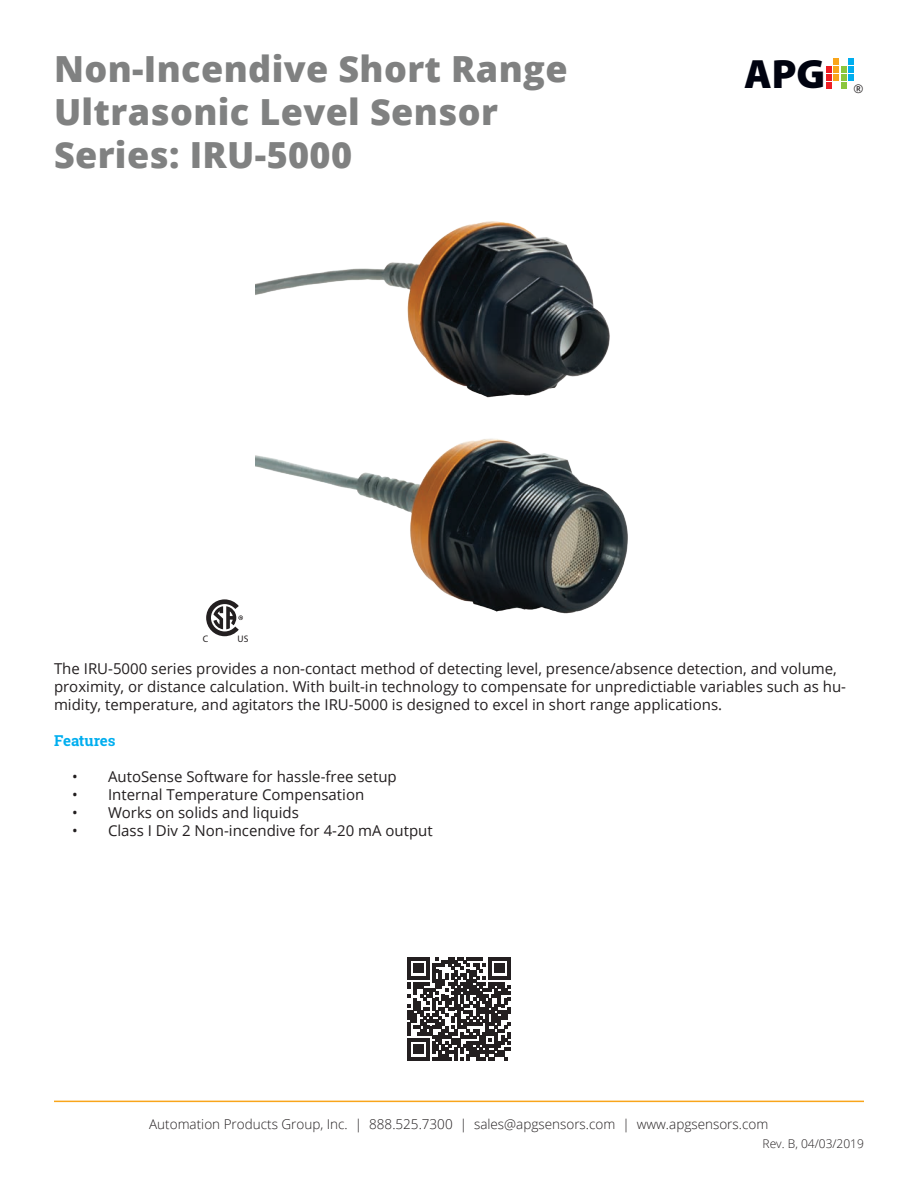
<style>
.page{position:relative;width:918px;height:1188px;background:#fff}
.page>*{position:absolute;margin:0;border:0;box-sizing:border-box;transform-origin:0 0}
.t1{font:900 41.1px "Myriad Pro";color:#000310}
.t2{font:800 36px/43.2px "Open Sans";letter-spacing:.01em;color:#808181}
.t3{font:15px/18px "Open Sans";color:#231f20}
.t4{font:700 15px "Roboto Slab";color:#00aeef}
.t5{font:300 13.5px "Open Sans";color:#231f20}
.t6{font:300 12px "Open Sans";color:#231f20}
.t7{font:12px "Open Sans";color:#231f20}
.t8{font:9.45px "Myriad Pro";color:#231f20}
</style>
<div class="page">
<hr style="left:54px;top:1101px;width:810px;height:1px;background:#f9a51b">
<div style="left:826px;top:82px;width:6px;height:7px;background:#ee1d23"></div>
<div style="left:826px;top:66px;width:6px;height:7px;background:#ee1d23"></div>
<div style="left:826px;top:74px;width:6px;height:7px;background:#ee1d23"></div>
<svg style="left:834px;top:58px;width:5px;height:23px"></svg>
<div style="left:841px;top:82px;width:6px;height:7px;background:#8bc63e"></div>
<div style="left:841px;top:66px;width:6px;height:7px;background:#8bc63e"></div>
<div style="left:841px;top:74px;width:6px;height:7px;background:#8bc63e"></div>
<div style="left:848px;top:74px;width:6px;height:7px;background:#00aeef"></div>
<div style="left:848px;top:58px;width:6px;height:7px;background:#00aeef"></div>
<div style="left:848px;top:66px;width:6px;height:7px;background:#00aeef"></div>
<svg style="left:408px;top:957px;width:102px;height:103px"></svg>
<svg style="left:206px;top:599px;width:37px;height:37px"></svg>
<img style="left:256px;top:221px;width:354px;height:177px">
<img style="left:256px;top:438px;width:372px;height:176px">
<h2 class="t2" style="left:54px;top:45px;width:515px">Non-Incendive Short Range<br>Ultrasonic Level Sensor<br>Series: IRU-5000</h2>
<h1 class="t1" style="left:744px;top:47px;width:83px">APG</h1>
<p class="t7" style="left:854px;top:81px;width:11px">®</p>
<p class="t8" style="left:203px;top:633px;width:7px">C</p>
<p class="t8" style="left:238px;top:633px;width:12px">US</p>
<p class="t3" style="left:54px;top:659px;width:793px">The IRU-5000 series provides a non-contact method of detecting level, presence/absence detection, and volume, proximity, or distance calculation. With built-in technology to compensate for unpredictiable variables such as hu&shy;midity, temperature, and agitators the IRU-5000 is designed to excel in short range applications.</p>
<p class="t4" style="left:54px;top:730px;width:63px">Features</p>
<p class="t3" style="left:72px;top:767px;width:326px">• AutoSense Software for hassle-free setup</p>
<p class="t3" style="left:72px;top:785px;width:294px">• Internal Temperature Compensation</p>
<p class="t3" style="left:72px;top:803px;width:229px">• Works on solids and liquids</p>
<p class="t3" style="left:72px;top:821px;width:362px">• Class I Div 2 Non-incendive for 4-20 mA output</p>
<p class="t5" style="left:149px;top:1115px;width:621px">Automation Products Group, Inc. | 888.525.7300 | sales@apgsensors.com | www.apgsensors.com</p>
<p class="t6" style="left:763px;top:1135px;width:103px">Rev. B, 04/03/2019</p>
</div>
